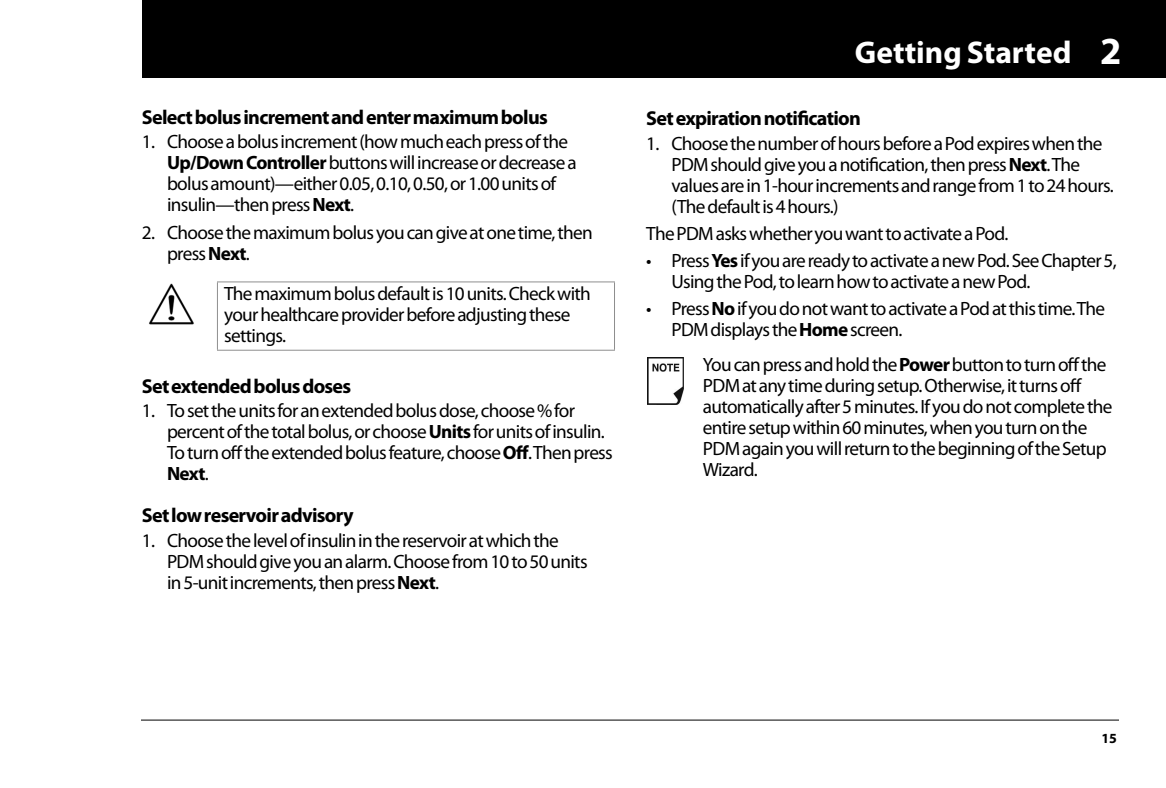
<style>
.page{position:relative;width:1166px;height:788px;background:#fff}
.page>*{position:absolute;margin:0;border:0;box-sizing:border-box;transform-origin:0 0}
.t1{font:700 38.5px "Myriad Pro";color:#fff}
.t2{font:700 31.5px "Myriad Pro";color:#fff}
.Head2_After_Note{font:700 20.12px "Myriad Pro";letter-spacing:-.035em;color:#000}
.Head2{font:700 20.12px "Myriad Pro";letter-spacing:-.035em;color:#000}
.Body{font:19.25px/21px "Myriad Pro";letter-spacing:-.035em;color:#000}
.Bullet_Level_1{font:19.25px/21px "Myriad Pro";letter-spacing:-.035em;color:#000}
.Cell_Body{font:19.25px/21px "Myriad Pro";letter-spacing:-.035em;color:#000}
.t3{font:700 14px "Myriad Pro";color:#000}
.s1{font-weight:700}
</style>
<div class="page">
<div style="left:142px;top:0;width:1024px;height:78px;background:#000"></div>
<hr style="left:142px;top:719px;width:976px;height:1px;background:#000">
<svg style="left:218px;top:282px;width:396px;height:68px"></svg>
<hr style="left:217px;top:282px;width:1px;height:68px;background:#8e8e8e">
<hr style="left:217px;top:281px;width:398px;height:1px;background:#8e8e8e">
<hr style="left:614px;top:282px;width:1px;height:68px;background:#8e8e8e">
<hr style="left:217px;top:350px;width:398px;height:1px;background:#8e8e8e">
<img style="left:149px;top:283px;width:45px;height:42px">
<img style="left:647px;top:357px;width:36px;height:47px">
<p class="Head2_After_Note" style="left:142px;top:104px;width:407px">Select bolus increment and enter maximum bolus</p>
<p class="Body" style="left:167px;top:131px;width:411px;text-indent:-25px">1. Choose a bolus increment (how much each press of the <span class="s1">Up/Down Controller</span> buttons will increase or decrease a bolus amount)—either 0.05, 0.10, 0.50, or 1.00 units of insulin—then press <span class="s1">Next</span>.</p>
<p class="Body" style="left:167px;top:221px;width:427px;text-indent:-25px">2. Choose the maximum bolus you can give at one time, then press <span class="s1">Next</span>.</p>
<p class="Cell_Body" style="left:224px;top:283px;width:368px">The maximum bolus default is 10 units. Check with your healthcare provider before adjusting these settings.</p>
<p class="Head2_After_Note" style="left:142px;top:373px;width:211px">Set extended bolus doses</p>
<p class="Body" style="left:167px;top:400px;width:447px;text-indent:-25px">1. To set the units for an extended bolus dose, choose % for percent of the total bolus, or choose <span class="s1">Units</span> for units of insulin.<br>To turn off the extended bolus feature, choose <span class="s1">Off</span>. Then press <span class="s1">Next</span>.</p>
<p class="Head2" style="left:142px;top:502px;width:213px">Set low reservoir advisory</p>
<p class="Body" style="left:167px;top:529px;width:422px;text-indent:-25px">1. Choose the level of insulin in the reservoir at which the<br>PDM should give you an alarm. Choose from 10 to 50 units in 5-unit increments, then press <span class="s1">Next</span>.</p>
<h2 class="t2" style="left:854px;top:32px;width:218px">Getting Started</h2>
<h1 class="t1" style="left:1100px;top:26px;width:23px">2</h1>
<p class="Head2" style="left:646px;top:105px;width:216px">Set expiration notification</p>
<p class="Body" style="left:671px;top:133px;width:444px;text-indent:-25px">1. Choose the number of hours before a Pod expires when the PDM should give you a notification, then press <span class="s1">Next</span>. The values are in 1-hour increments and range from 1 to 24 hours. (The default is 4 hours.)</p>
<p class="Body" style="left:646px;top:223px;width:363px">The PDM asks whether you want to activate a Pod.</p>
<p class="Bullet_Level_1" style="left:671px;top:250px;width:447px;text-indent:-25px">• Press <span class="s1">Yes</span> if you are ready to activate a new Pod. See Chapter 5,<br>Using the Pod, to learn how to activate a new Pod.</p>
<p class="Bullet_Level_1" style="left:671px;top:298px;width:435px;text-indent:-25px">• Press <span class="s1">No</span> if you do not want to activate a Pod at this time. The<br>PDM displays the <span class="s1">Home</span> screen.</p>
<p class="Body" style="left:703px;top:354px;width:411px">You can press and hold the <span class="s1">Power</span> button to turn off the PDM at any time during setup. Otherwise, it turns off automatically after 5 minutes. If you do not complete the entire setup within 60 minutes, when you turn on the PDM again you will return to the beginning of the Setup Wizard.</p>
<p class="t3" style="left:1101px;top:729px;width:17px">15</p>
</div>
